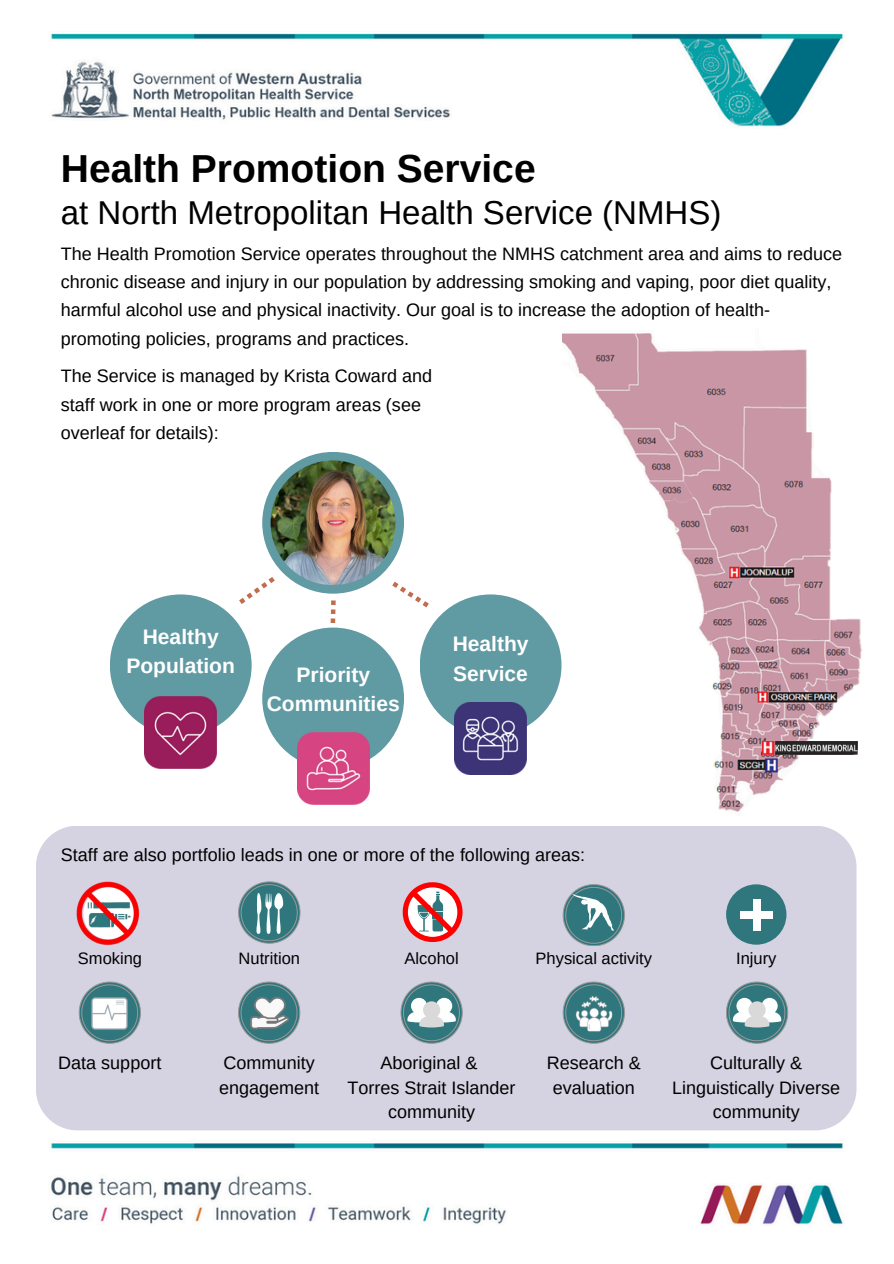
<style>
.page{position:relative;width:894px;height:1264px;background:#fff}
.page>*{position:absolute;margin:0;border:0;box-sizing:border-box;transform-origin:0 0}
.t1{font:700 39px "Arimo";color:#000}
.t2{font:33px "Arimo";color:#000}
.t3{font:700 21px/29.2px "Arimo";color:#fff;text-align:center}
.t4{font:18px/28.2px "Arimo";color:#000}
.t5{font:16.5px "Arimo";color:#000}
</style>
<div class="page">
<img style="left:51px;top:33px;width:806px;height:1192px">
<svg style="left:330px;top:600px;width:5px;height:23px"></svg>
<div style="left:262px;top:452px;width:142px;height:141px;background:#609aa3;border-radius:50%"></div>
<img style="left:270px;top:460px;width:125px;height:125px;border-radius:50%">
<div style="left:110px;top:594px;width:141px;height:142px;background:#609aa3;border-radius:50%"></div>
<div style="left:262px;top:627px;width:142px;height:142px;background:#609aa3;border-radius:50%"></div>
<div style="left:419px;top:594px;width:142px;height:142px;background:#609aa3;border-radius:50%"></div>
<img style="left:297px;top:733px;width:72px;height:72px">
<img style="left:145px;top:696px;width:72px;height:72px">
<img style="left:454px;top:702px;width:72px;height:72px">
<svg style="left:239px;top:577px;width:36px;height:27px"></svg>
<svg style="left:392px;top:581px;width:36px;height:26px"></svg>
<div style="left:36px;top:825px;width:820px;height:305px;background:#d5d3e2"></div>
<svg style="left:238px;top:881px;width:62px;height:62px;background:#729ca3"></svg>
<svg style="left:562px;top:884px;width:62px;height:61px;background:#709ba1"></svg>
<div style="left:726px;top:884px;width:60px;height:60px;background:#2f777d;border-radius:50%"></div>
<div style="left:740px;top:910px;width:32px;height:8px;background:#fff"></div>
<div style="left:752px;top:898px;width:8px;height:32px;background:#fff"></div>
<svg style="left:400px;top:981px;width:62px;height:62px;background:#90aeb4"></svg>
<svg style="left:726px;top:981px;width:61px;height:62px"></svg>
<svg style="left:238px;top:981px;width:62px;height:62px;background:#799ca4"></svg>
<img style="left:249px;top:994px;width:42px;height:37px">
<svg style="left:562px;top:981px;width:62px;height:62px"></svg>
<img style="left:569px;top:988px;width:48px;height:49px">
<svg style="left:79px;top:981px;width:62px;height:62px"></svg>
<img style="left:85px;top:988px;width:48px;height:49px">
<img style="left:562px;top:329px;width:300px;height:487px">
<img style="left:762px;top:742px;width:94px;height:12px">
<svg style="left:402px;top:882px;width:60px;height:59px"></svg>
<img style="left:69px;top:875px;width:76px;height:75px">
<p class="t1" style="left:61px;top:147px;width:476px">Health Promotion Service</p>
<p class="t2" style="left:61px;top:194px;width:662px">at North Metropolitan Health Service (NMHS)</p>
<p class="t4" style="left:61px;top:240px;width:782px">The Health Promotion Service operates throughout the NMHS catchment area and aims to reduce chronic disease and injury in our population by addressing smoking and vaping, poor diet quality, harmful alcohol use and physical inactivity. Our goal is to increase the adoption of health&shy;promoting policies, programs and practices.</p>
<p class="t4" style="left:61px;top:362px;width:372px">The Service is managed by Krista Coward and staff work in one or more program areas (see overleaf for details):</p>
<h2 class="t3" style="left:126px;top:621px;width:110px">Healthy<br>Population</h2>
<p class="t3" style="left:267px;top:660px;width:134px">Priority<br>Communities</p>
<p class="t3" style="left:452px;top:629px;width:77px;text-align:left">Healthy<br>Service</p>
<p class="t4" style="left:61px;top:840px;width:525px">Staff are also portfolio leads in one or more of the following areas:</p>
<h3 class="t5" style="left:78px;top:949px;width:66px">Smoking</h3>
<p class="t5" style="left:238px;top:949px;width:63px">Nutrition</p>
<h3 class="t5" style="left:404px;top:949px;width:56px">Alcohol</h3>
<p class="t5" style="left:535px;top:949px;width:118px">Physical activity</p>
<p class="t5" style="left:736px;top:949px;width:42px">Injury</p>
<h3 class="t4" style="left:58px;top:1048px;width:104px">Data support</h3>
<p class="t4" style="left:219px;top:1050px;width:102px;line-height:24.8px">Community engagement</p>
<p class="t4" style="left:672px;top:1050px;width:169px;line-height:24.8px;text-align:center">Culturally &amp;<br>Linguistically Diverse community</p>
<p class="t4" style="left:380px;top:1048px;width:98px">Aboriginal &amp;</p>
<p class="t4" style="left:347px;top:1074px;width:169px;line-height:24.8px;text-align:center">Torres Strait Islander community</p>
<p class="t4" style="left:546px;top:1050px;width:95px;line-height:24.8px;text-align:center">Research &amp; evaluation</p>
</div>
